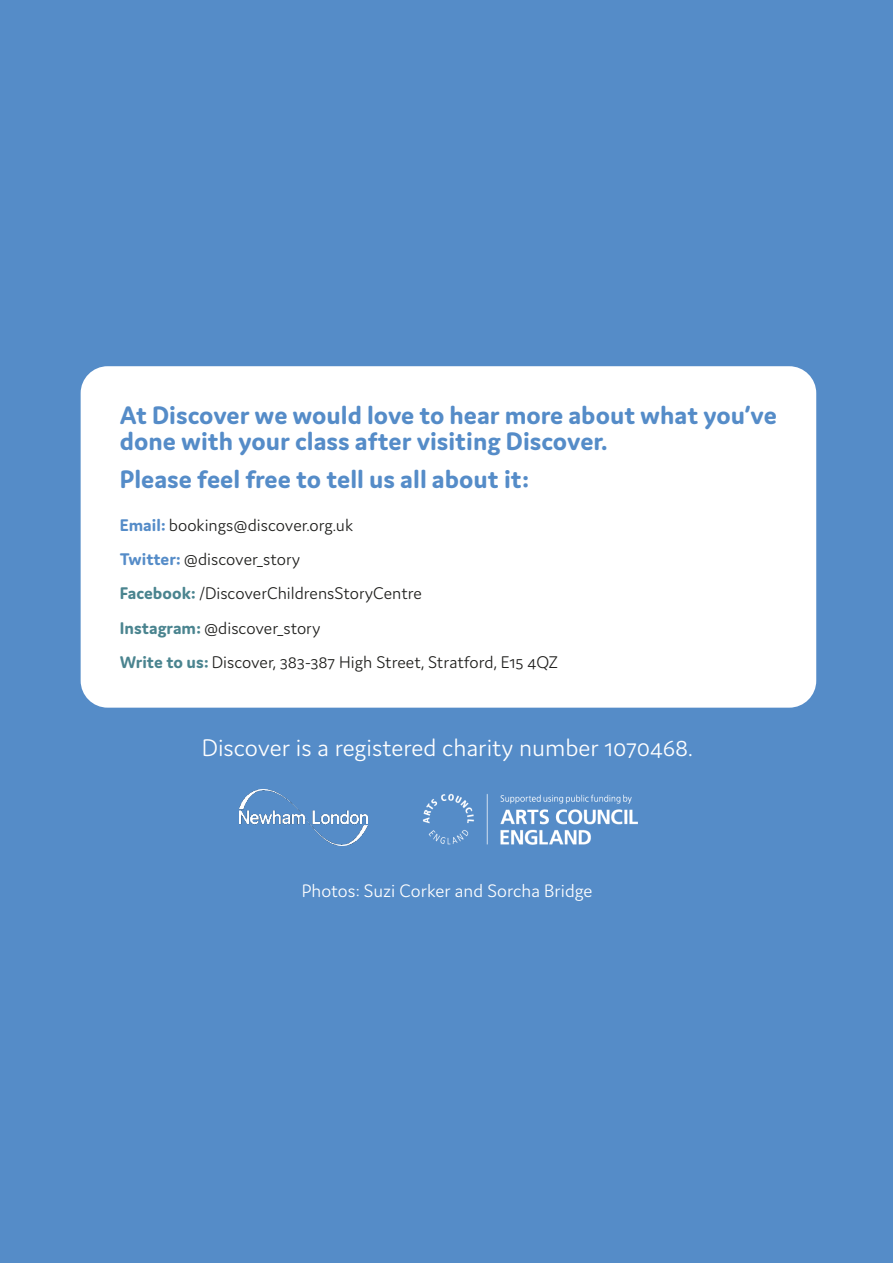
<style>
.page{position:relative;width:893px;height:1263px;background:#558cc8}
.page>*{position:absolute;margin:0;border:0;box-sizing:border-box;transform-origin:0 0}
.t1{font:700 27px/25.5px "Domus";color:#558cc8}
.t2{font:300 25.65px "Domus";color:#fff}
.t3{font:300 19.2px "Domus";color:#fff}
.t4{font:300 18px "Domus";color:#1d1d1b}
.s1{font-weight:700;color:#558cc8}
.s2{font-weight:700;color:#4a848f}
</style>
<div class="page">
<img style="left:240px;top:789px;width:127px;height:57px">
<img style="left:422px;top:793px;width:216px;height:52px">
<div style="left:82px;top:368px;width:733px;height:338px;background:#fff;border-radius:26px"></div>
<div style="left:81px;top:366px;width:735px;height:342px;border:3px solid #fff;border-radius:26px"></div>
<p class="t1" style="left:120px;top:402px;width:659px">At Discover we would love to hear more about what you’ve done with your class after visiting Discover.</p>
<p class="t1" style="left:120px;top:466px;width:411px">Please feel free to tell us all about it:</p>
<p class="t4" style="left:120px;top:515px;width:235px"><span class="s1">Email:</span> bookings@discover.org.uk</p>
<p class="t4" style="left:120px;top:549px;width:182px"><span class="s1">Twitter:</span> @discover_story</p>
<p class="t4" style="left:120px;top:584px;width:304px"><span class="s2">Facebook:</span>/DiscoverChildrensStoryCentre</p>
<p class="t4" style="left:120px;top:618px;width:202px"><span class="s2">Instagram:</span>@discover_story</p>
<p class="t4" style="left:120px;top:652px;width:440px"><span class="s2">Write to us:</span>Discover, 383-387 High Street, Stratford, E15 4QZ</p>
<p class="t2" style="left:202px;top:733px;width:492px">Discover is a registered charity number 1070468.</p>
<p class="t3" style="left:302px;top:880px;width:292px">Photos: Suzi Corker and Sorcha Bridge</p>
</div>
